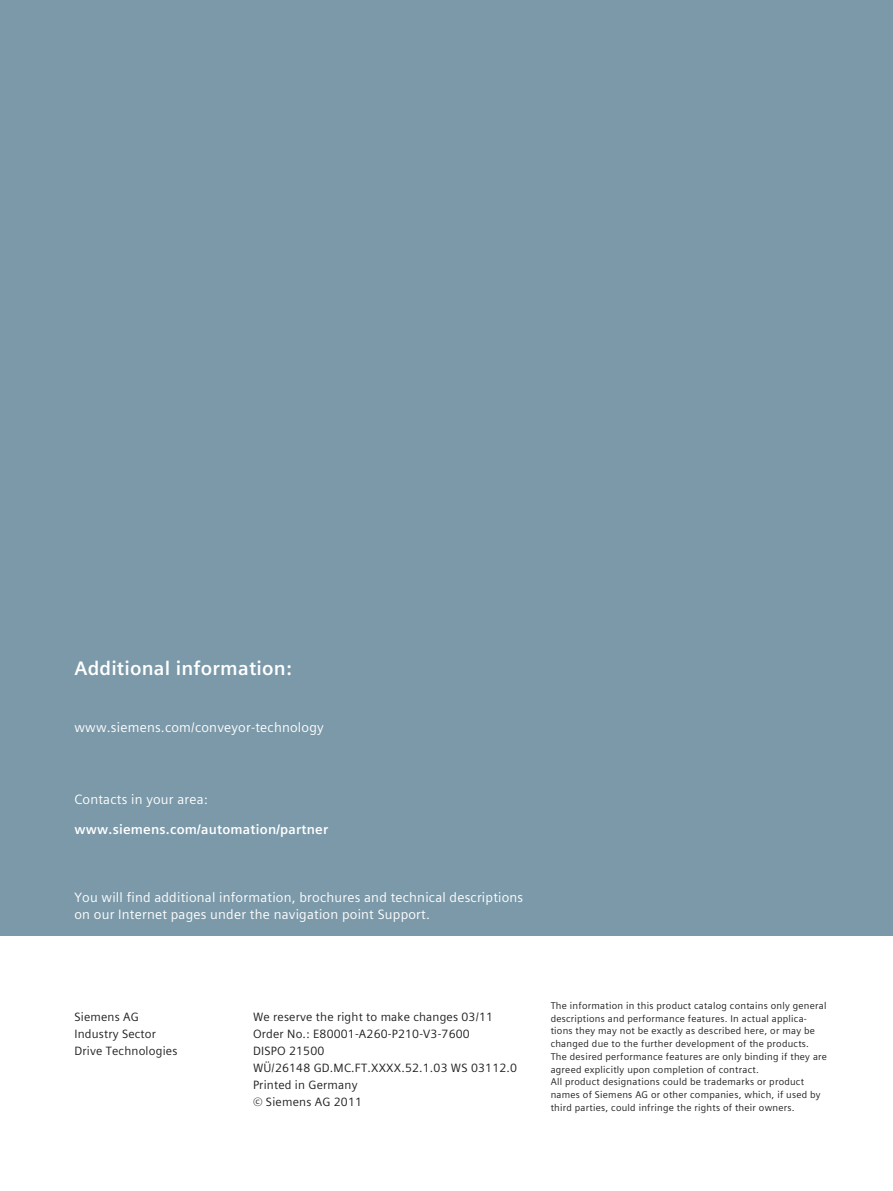
<style>
.page{position:relative;width:893px;height:1191px;background:#fff}
.page>*{position:absolute;margin:0;border:0;box-sizing:border-box;transform-origin:0 0}
.t1{font:700 19.5px "Siemens Sans Global";letter-spacing:.01em;color:#fff}
.t2{font:13.5px/17px "Siemens Sans Global";letter-spacing:.015em;color:#fff}
.t3{font:700 13.5px "Siemens Sans Global";letter-spacing:.015em;color:#fff}
.t4{font:12px/17px "Siemens Sans Global";letter-spacing:.015em;color:#231f20}
.t5{font:9.75px/12.8px "Siemens Sans Global";letter-spacing:.025em;color:#231f20}
</style>
<div class="page">
<div style="left:0;top:0;width:893px;height:935px;background:#7b99a9"></div>
<h1 class="t1" style="left:74px;top:653px;width:219px">Additional information:</h1>
<h2 class="t2" style="left:74px;top:718px;width:251px">www.siemens.com/conveyor-technology</h2>
<h2 class="t2" style="left:74px;top:791px;width:135px">Contacts in your area:</h2>
<h2 class="t3" style="left:74px;top:818px;width:255px">www.siemens.com/automation/partner</h2>
<h2 class="t2" style="left:74px;top:888px;width:450px">You will find additional information, brochures and technical descriptions on our Internet pages under the navigation point Support.</h2>
<p class="t4" style="left:74px;top:1008px;width:105px">Siemens AG<br>Industry Sector<br>Drive Technologies</p>
<p class="t4" style="left:253px;top:1008px;width:266px">We reserve the right to make changes 03/11<br>Order No.: E80001-A260-P210-V3-7600<br>DISPO 21500<br>WÜ/26148 GD.MC.FT.XXXX.52.1.03 WS 03112.0<br>Printed in Germany<br>© Siemens AG 2011</p>
<p class="t5" style="left:551px;top:999px;width:278px">The information in this product catalog contains only general descriptions and performance features. In actual applica&shy;tions they may not be exactly as described here, or may be changed due to the further development of the products.<br>The desired performance features are only binding if they are agreed explicitly upon completion of contract.<br>All product designations could be trademarks or product names of Siemens AG or other companies, which, if used by third parties, could infringe the rights of their owners.</p>
</div>
